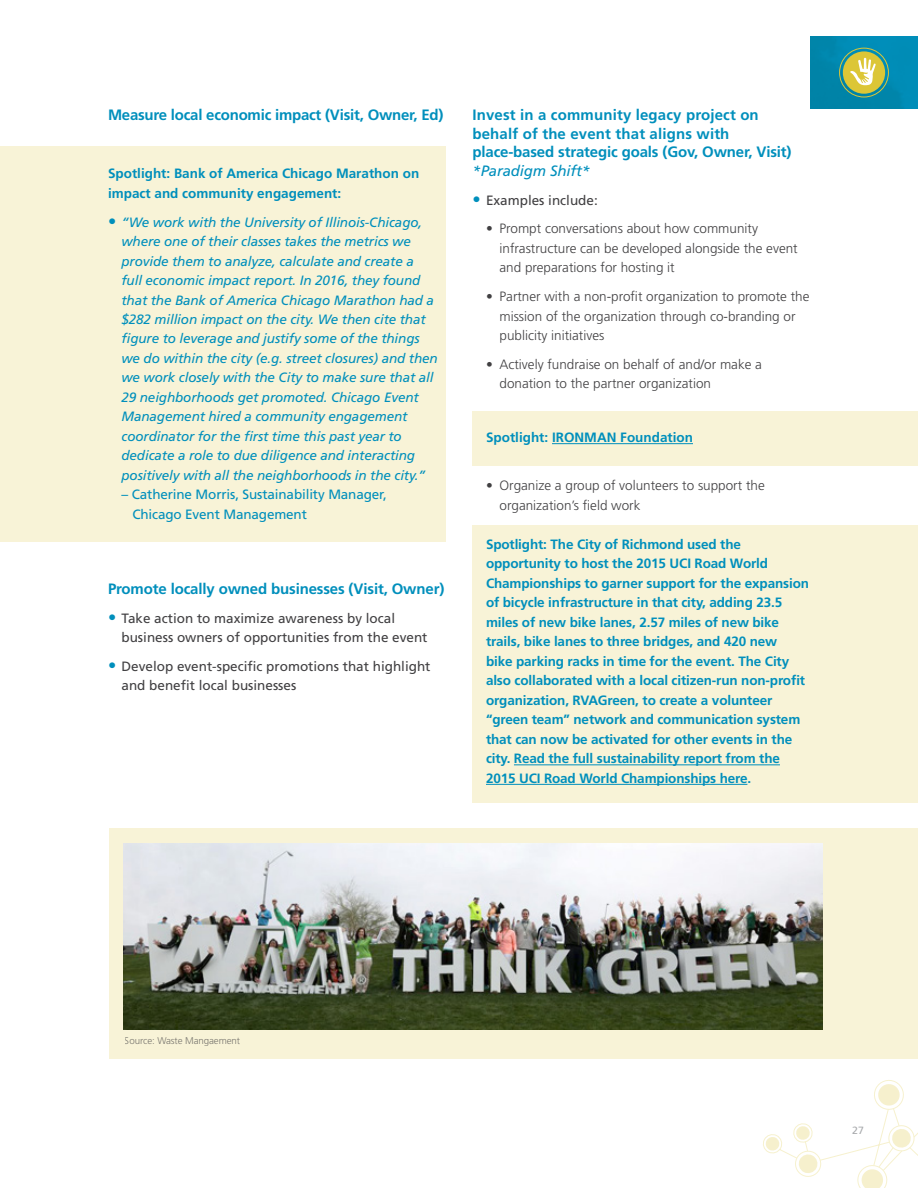
<style>
.page{position:relative;width:918px;height:1188px;background:#fff}
.page>*{position:absolute;margin:0;border:0;box-sizing:border-box;transform-origin:0 0}
.t1{font:700 15px/18.8px "Frutiger LT Std";letter-spacing:.01em;color:#008fbc}
.t2{font:700 15px "Frutiger LT Std";letter-spacing:-.01em;color:#008fbc}
.t3{font:italic 15px "Frutiger LT Std";letter-spacing:-.01em;color:#008fbc}
.t4{font:700 13.5px/19.5px "Frutiger LT Std";letter-spacing:-.01em;color:#008fbc}
.t5{font:italic 13.5px/19.5px "Frutiger LT Std";letter-spacing:-.01em;color:#008fbc}
.t6{font:300 13.5px/19.5px "Frutiger LT Std";color:#414042}
.t7{font:13.5px/19.5px "Frutiger LT Std";color:#414042}
.t8{font:13.5px/19.5px "Frutiger LT Std";letter-spacing:-.01em;color:#008fbc}
.t9{font:10.5px "Frutiger LT Std";color:#a7a9ac}
.t10{font:300 9.75px "Frutiger LT Std";letter-spacing:-.01em;color:#414042}
.s1{font-weight:700;font-style:normal;font-size:16.5px}
.s2{font-weight:700;font-size:16.5px;color:#008fbc}
</style>
<div class="page">
<svg style="left:763px;top:1080px;width:155px;height:108px"></svg>
<div style="left:472px;top:411px;width:446px;height:55px;background:#f8f3d7"></div>
<div style="left:472px;top:525px;width:446px;height:278px;background:#f8f3d7"></div>
<div style="left:0;top:146px;width:446px;height:396px;background:#f8f3d7"></div>
<hr style="left:552px;top:443px;width:141px;height:1px;background:#008fbc">
<hr style="left:514px;top:765px;width:266px;height:1px;background:#008fbc">
<hr style="left:486px;top:784px;width:261px;height:1px;background:#008fbc">
<div style="left:109px;top:828px;width:809px;height:231px;background:#f8f3d7"></div>
<img style="left:123px;top:843px;width:700px;height:186px">
<img style="left:811px;top:37px;width:107px;height:72px">
<div style="left:843px;top:51px;width:42px;height:43px;background:#dcc636;border-radius:50%"></div>
<div style="left:839px;top:48px;width:50px;height:49px;border:1px solid #dcc636;border-radius:50%"></div>
<svg style="left:849px;top:57px;width:27px;height:28px"></svg>
<p class="t2" style="left:108px;top:106px;width:337px">Measure local economic impact (Visit, Owner, Ed)</p>
<p class="t4" style="left:108px;top:164px;width:313px">Spotlight: Bank of America Chicago Marathon on impact and community engagement:</p>
<p class="t5" style="left:122px;top:212px;width:318px;text-indent:-14px"><span class="s1">•</span> “We work with the University of Illinois-Chicago, where one of their classes takes the metrics we provide them to analyze, calculate and create a full economic impact report. In 2016, they found that the Bank of America Chicago Marathon had a $282 million impact on the city. We then cite that figure to leverage and justify some of the things we do within the city (e.g. street closures) and then we work closely with the City to make sure that all 29 neighborhoods get promoted. Chicago Event Management hired a community engagement coordinator for the first time this past year to dedicate a role to due diligence and interacting positively with all the neighborhoods in the city.”</p>
<p class="t8" style="left:132px;top:485px;width:256px;text-indent:-11px">– Catherine Morris, Sustainability Manager,<br>Chicago Event Management</p>
<p class="t2" style="left:108px;top:580px;width:338px">Promote locally owned businesses (Visit, Owner)</p>
<p class="t7" style="left:122px;top:608px;width:308px;text-indent:-14px"><span class="s2">•</span> Take action to maximize awareness by local business owners of opportunities from the event</p>
<p class="t7" style="left:122px;top:657px;width:311px;text-indent:-14px"><span class="s2">•</span> Develop event-specific promotions that highlight and benefit local businesses</p>
<p class="t1" style="left:472px;top:105px;width:321px">Invest in a community legacy project on behalf of the event that aligns with place-based strategic goals (Gov, Owner, Visit)</p>
<p class="t3" style="left:472px;top:162px;width:119px">*Paradigm Shift*</p>
<p class="t7" style="left:472px;top:190px;width:127px"><span class="s2">•</span> Examples include:</p>
<p class="t6" style="left:500px;top:219px;width:300px;text-indent:-14px">• Prompt conversations about how community infrastructure can be developed alongside the event and preparations for hosting it</p>
<p class="t6" style="left:500px;top:287px;width:312px;text-indent:-14px">• Partner with a non-profit organization to promote the mission of the organization through co-branding or publicity initiatives</p>
<p class="t6" style="left:500px;top:355px;width:264px;text-indent:-14px">• Actively fundraise on behalf of and/or make a donation to the partner organization</p>
<p class="t4" style="left:486px;top:428px;width:209px">Spotlight: IRONMAN Foundation</p>
<p class="t6" style="left:500px;top:476px;width:267px;text-indent:-14px">• Organize a group of volunteers to support the organization’s field work</p>
<p class="t4" style="left:486px;top:535px;width:325px">Spotlight: The City of Richmond used the opportunity to host the 2015 UCI Road World Championships to garner support for the expansion of bicycle infrastructure in that city, adding 23.5 miles of new bike lanes, 2.57 miles of new bike trails, bike lanes to three bridges, and 420 new<br>bike parking racks in time for the event. The City also collaborated with a local citizen-run non-profit organization, RVAGreen, to create a volunteer “green team” network and communication system that can now be activated for other events in the city. Read the full sustainability report from the 2015 UCI Road World Championships here.</p>
<p class="t10" style="left:125px;top:1035px;width:117px">Source: Waste Mangaement</p>
<p class="t9" style="left:852px;top:1125px;width:13px">27</p>
</div>
